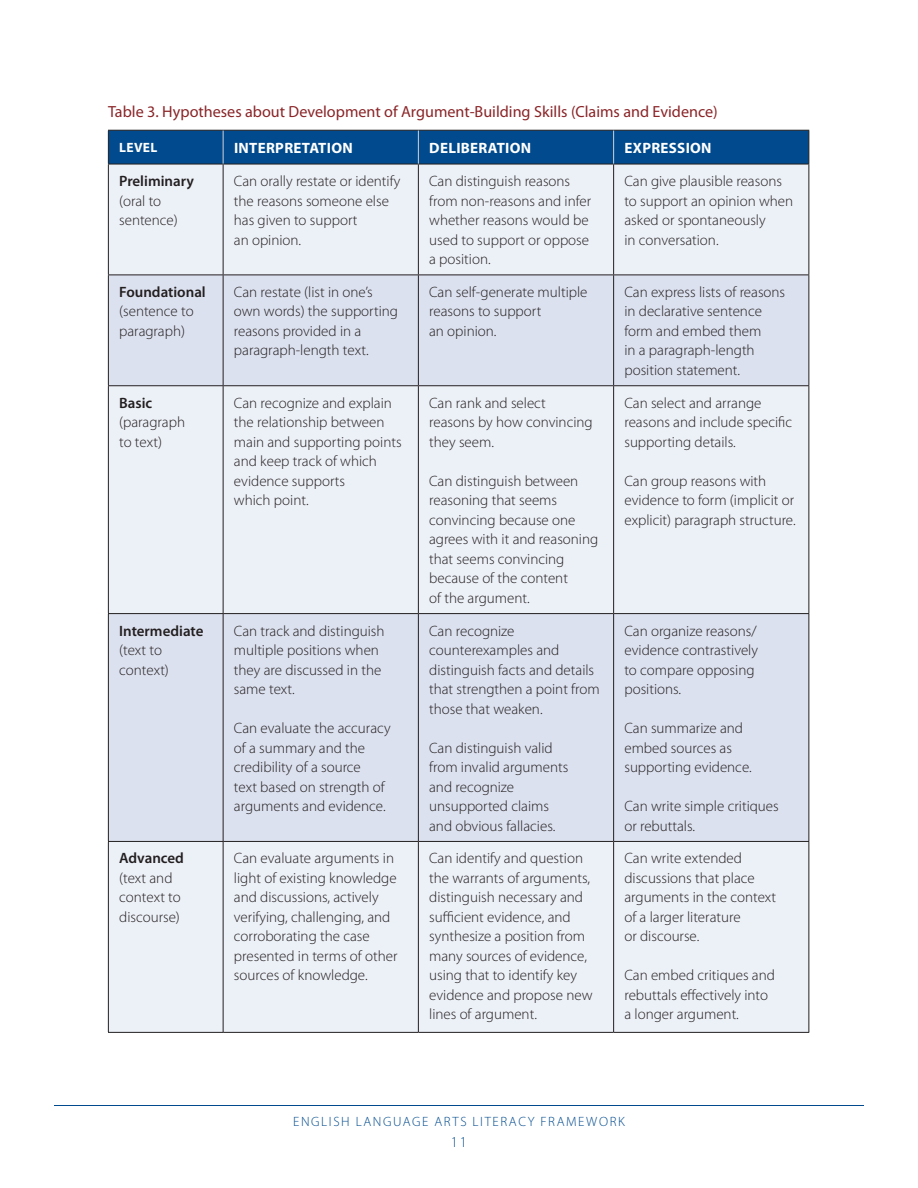
<style>
.page{position:relative;width:918px;height:1188px;background:#fff}
.page>*{position:absolute;margin:0;border:0;box-sizing:border-box;transform-origin:0 0}
.Heading_3{font:16.2px "Myriad Pro";color:#8a2528}
.Table_3_info{font:300 15px/19.5px "Myriad Pro";color:#231f20}
.Report_Table_paragra{font:300 15px/19.5px "Myriad Pro";color:#231f20}
.Report_table_left_he{font:600 15px "Myriad Pro";color:#231f20}
.Report_table_heading{font:700 15px "Myriad Pro";letter-spacing:.02em;color:#fff}
.t1{font:300 15px "Myriad Pro";color:#004a8d}
.t2{font:300 13.5px "Myriad Pro";letter-spacing:.12em;color:#004a8d}
.Report_table_heading-2{font:700 13.5px "Myriad Pro";letter-spacing:.02em;color:#fff}
</style>
<div class="page">
<hr style="left:54px;top:1105px;width:810px;height:1px;background:#004a8d">
<div style="left:109px;top:131px;width:699px;height:33px;background:#004a8d"></div>
<div style="left:109px;top:165px;width:699px;height:867px;background:#ecf0f7"></div>
<svg style="left:109px;top:276px;width:699px;height:565px;background:#e2e6f1"></svg>
<hr style="left:108px;top:130px;width:115px;height:1px;background:#231f20">
<hr style="left:108px;top:131px;width:1px;height:33px;background:#231f20">
<hr style="left:223px;top:130px;width:195px;height:1px;background:#231f20">
<hr style="left:418px;top:130px;width:196px;height:1px;background:#231f20">
<hr style="left:614px;top:130px;width:195px;height:1px;background:#231f20">
<hr style="left:808px;top:131px;width:1px;height:33px;background:#231f20">
<hr style="left:108px;top:164px;width:115px;height:1px;background:#231f20">
<hr style="left:108px;top:164px;width:1px;height:111px;background:#231f20">
<hr style="left:223px;top:164px;width:195px;height:1px;background:#231f20">
<hr style="left:223px;top:164px;width:1px;height:111px;background:#231f20">
<hr style="left:418px;top:164px;width:196px;height:1px;background:#231f20">
<hr style="left:418px;top:164px;width:1px;height:111px;background:#231f20">
<hr style="left:614px;top:164px;width:195px;height:1px;background:#231f20">
<hr style="left:613px;top:164px;width:1px;height:111px;background:#231f20">
<hr style="left:808px;top:164px;width:1px;height:111px;background:#231f20">
<hr style="left:108px;top:275px;width:115px;height:1px;background:#231f20">
<hr style="left:108px;top:275px;width:1px;height:110px;background:#231f20">
<hr style="left:223px;top:275px;width:195px;height:1px;background:#231f20">
<hr style="left:223px;top:275px;width:1px;height:110px;background:#231f20">
<hr style="left:418px;top:275px;width:196px;height:1px;background:#231f20">
<hr style="left:418px;top:275px;width:1px;height:110px;background:#231f20">
<hr style="left:614px;top:275px;width:195px;height:1px;background:#231f20">
<hr style="left:613px;top:275px;width:1px;height:110px;background:#231f20">
<hr style="left:808px;top:275px;width:1px;height:110px;background:#231f20">
<hr style="left:108px;top:385px;width:115px;height:1px;background:#231f20">
<hr style="left:108px;top:386px;width:1px;height:227px;background:#231f20">
<hr style="left:223px;top:385px;width:195px;height:1px;background:#231f20">
<hr style="left:223px;top:386px;width:1px;height:227px;background:#231f20">
<hr style="left:418px;top:385px;width:196px;height:1px;background:#231f20">
<hr style="left:418px;top:386px;width:1px;height:227px;background:#231f20">
<hr style="left:614px;top:385px;width:195px;height:1px;background:#231f20">
<hr style="left:613px;top:386px;width:1px;height:227px;background:#231f20">
<hr style="left:808px;top:386px;width:1px;height:227px;background:#231f20">
<hr style="left:108px;top:613px;width:115px;height:1px;background:#231f20">
<hr style="left:108px;top:614px;width:1px;height:227px;background:#231f20">
<hr style="left:223px;top:613px;width:195px;height:1px;background:#231f20">
<hr style="left:223px;top:614px;width:1px;height:227px;background:#231f20">
<hr style="left:418px;top:613px;width:196px;height:1px;background:#231f20">
<hr style="left:418px;top:614px;width:1px;height:227px;background:#231f20">
<hr style="left:614px;top:613px;width:195px;height:1px;background:#231f20">
<hr style="left:613px;top:614px;width:1px;height:227px;background:#231f20">
<hr style="left:808px;top:614px;width:1px;height:227px;background:#231f20">
<hr style="left:108px;top:841px;width:115px;height:1px;background:#231f20">
<hr style="left:108px;top:842px;width:1px;height:190px;background:#231f20">
<hr style="left:223px;top:841px;width:195px;height:1px;background:#231f20">
<hr style="left:223px;top:842px;width:1px;height:190px;background:#231f20">
<hr style="left:418px;top:841px;width:196px;height:1px;background:#231f20">
<hr style="left:418px;top:842px;width:1px;height:190px;background:#231f20">
<hr style="left:614px;top:841px;width:195px;height:1px;background:#231f20">
<hr style="left:613px;top:842px;width:1px;height:190px;background:#231f20">
<hr style="left:808px;top:842px;width:1px;height:190px;background:#231f20">
<hr style="left:108px;top:1032px;width:115px;height:1px;background:#231f20">
<hr style="left:223px;top:1032px;width:195px;height:1px;background:#231f20">
<hr style="left:418px;top:1032px;width:196px;height:1px;background:#231f20">
<hr style="left:614px;top:1032px;width:195px;height:1px;background:#231f20">
<hr style="left:223px;top:131px;width:1px;height:33px;background:#d1d2d4">
<hr style="left:418px;top:131px;width:1px;height:33px;background:#d1d2d4">
<hr style="left:613px;top:131px;width:1px;height:33px;background:#d1d2d4">
<p class="Heading_3" style="left:108px;top:102px;width:611px">Table 3. Hypotheses about Development of Argument-Building Skills (Claims and Evidence)</p>
<p class="Report_table_heading-2" style="left:119px;top:139px;width:39px">LEVEL</p>
<p class="Report_table_heading" style="left:234px;top:138px;width:120px">INTERPRETATION</p>
<p class="Report_table_heading" style="left:429px;top:138px;width:103px">DELIBERATION</p>
<p class="Report_table_heading" style="left:625px;top:138px;width:89px">EXPRESSION</p>
<p class="Report_table_left_he" style="left:119px;top:172px;width:76px">Preliminary</p>
<p class="Report_Table_paragra" style="left:119px;top:191px;width:60px">(oral to sentence)</p>
<p class="Report_Table_paragra" style="left:234px;top:172px;width:168px">Can orally restate or identify the reasons someone else has given to support<br>an opinion.</p>
<p class="Table_3_info" style="left:429px;top:172px;width:163px">Can distinguish reasons from non-reasons and infer whether reasons would be used to support or oppose a position.</p>
<p class="Table_3_info" style="left:624px;top:172px;width:170px">Can give plausible reasons to support an opinion when asked or spontaneously<br>in conversation.</p>
<p class="Report_table_left_he" style="left:119px;top:282px;width:88px">Foundational</p>
<p class="Report_Table_paragra" style="left:119px;top:302px;width:76px">(sentence to paragraph)</p>
<p class="Table_3_info" style="left:234px;top:282px;width:166px">Can restate (list in one’s own words) the supporting reasons provided in a paragraph-length text.</p>
<p class="Table_3_info" style="left:429px;top:282px;width:160px">Can self-generate multiple reasons to support<br>an opinion.</p>
<p class="Table_3_info" style="left:624px;top:282px;width:162px">Can express lists of reasons in declarative sentence form and embed them<br>in a paragraph-length position statement.</p>
<p class="Report_table_left_he" style="left:119px;top:393px;width:35px">Basic</p>
<p class="Report_Table_paragra" style="left:119px;top:413px;width:67px">(paragraph to text)</p>
<p class="Table_3_info" style="left:234px;top:393px;width:169px">Can recognize and explain the relationship between main and supporting points and keep track of which evidence supports<br>which point.</p>
<p class="Table_3_info" style="left:429px;top:393px;width:165px">Can rank and select reasons by how convincing they seem.</p>
<p class="Table_3_info" style="left:429px;top:471px;width:171px">Can distinguish between reasoning that seems convincing because one agrees with it and reasoning that seems convincing because of the content<br>of the argument.</p>
<p class="Table_3_info" style="left:624px;top:393px;width:169px">Can select and arrange reasons and include specific supporting details.</p>
<p class="Table_3_info" style="left:624px;top:471px;width:173px">Can group reasons with evidence to form (implicit or explicit) paragraph structure.</p>
<p class="Report_table_left_he" style="left:119px;top:621px;width:86px">Intermediate</p>
<p class="Report_Table_paragra" style="left:119px;top:641px;width:51px">(text to context)</p>
<p class="Table_3_info" style="left:234px;top:621px;width:152px">Can track and distinguish multiple positions when they are discussed in the same text.</p>
<p class="Table_3_info" style="left:234px;top:719px;width:158px">Can evaluate the accuracy of a summary and the credibility of a source<br>text based on strength of arguments and evidence.</p>
<p class="Table_3_info" style="left:429px;top:621px;width:172px">Can recognize counterexamples and distinguish facts and details that strengthen a point from those that weaken.</p>
<p class="Table_3_info" style="left:429px;top:738px;width:141px">Can distinguish valid from invalid arguments and recognize unsupported claims and obvious fallacies.</p>
<p class="Table_3_info" style="left:624px;top:621px;width:135px">Can organize reasons/ evidence contrastively to compare opposing positions.</p>
<p class="Table_3_info" style="left:624px;top:719px;width:129px">Can summarize and embed sources as supporting evidence.</p>
<p class="Table_3_info" style="left:624px;top:797px;width:156px">Can write simple critiques or rebuttals.</p>
<p class="Report_table_left_he" style="left:119px;top:849px;width:66px">Advanced</p>
<p class="Report_Table_paragra" style="left:119px;top:868px;width:63px">(text and context to discourse)</p>
<p class="Table_3_info" style="left:234px;top:849px;width:165px">Can evaluate arguments in light of existing knowledge and discussions, actively verifying, challenging, and corroborating the case presented in terms of other sources of knowledge.</p>
<p class="Table_3_info" style="left:429px;top:849px;width:165px">Can identify and question the warrants of arguments, distinguish necessary and sufficient evidence, and synthesize a position from many sources of evidence, using that to identify key evidence and propose new lines of argument.</p>
<p class="Table_3_info" style="left:624px;top:849px;width:153px">Can write extended discussions that place arguments in the context of a larger literature<br>or discourse.</p>
<p class="Table_3_info" style="left:624px;top:966px;width:152px">Can embed critiques and rebuttals effectively into a longer argument.</p>
<p class="t2" style="left:293px;top:1114px;width:333px">ENGLISH LANGUAGE ARTS LITERACY FRAMEWORK</p>
<p class="t1" style="left:451px;top:1134px;width:18px">11</p>
</div>
